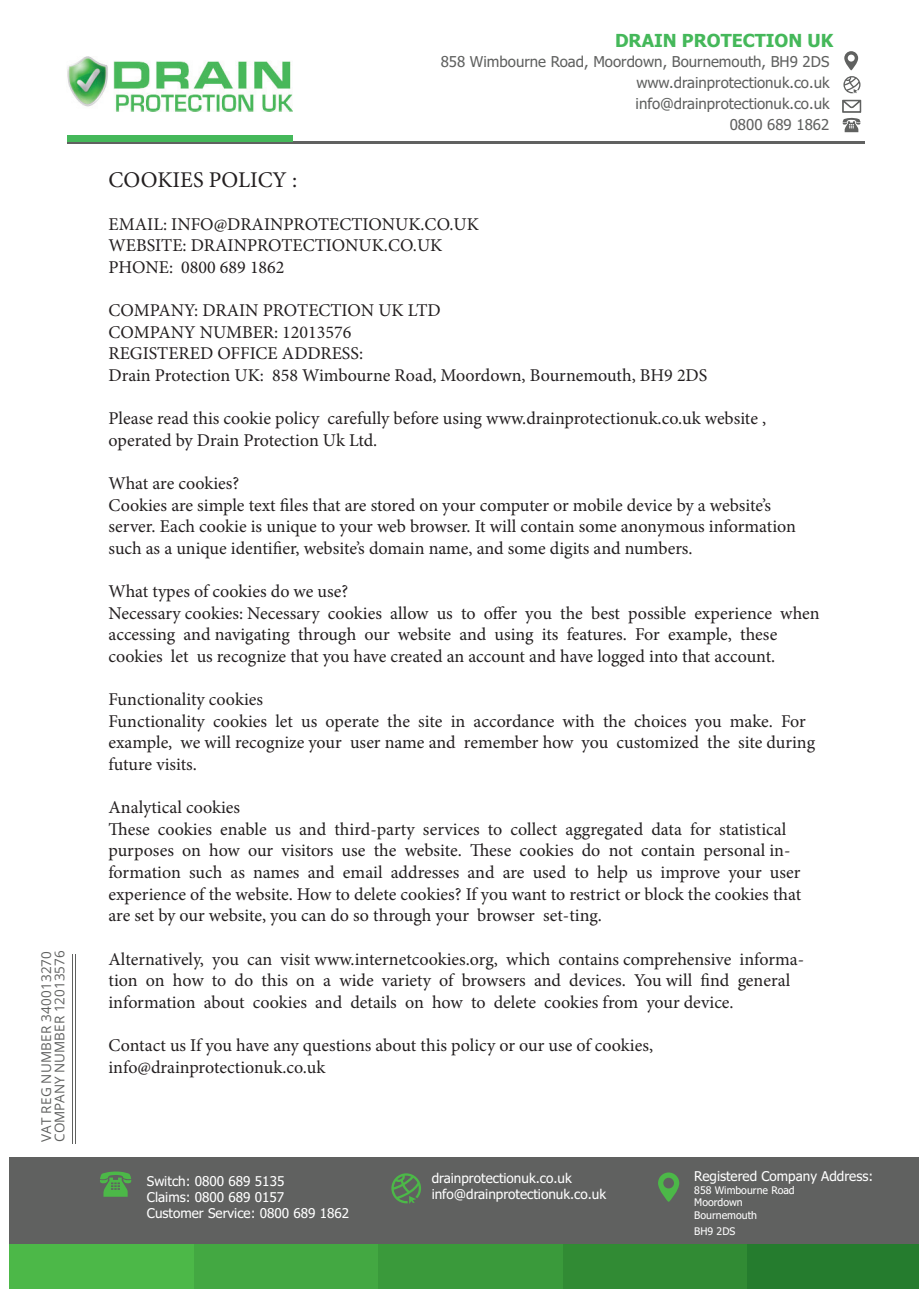
<style>
.page{position:relative;width:919px;height:1289px;background:#fff}
.page>*{position:absolute;margin:0;border:0;box-sizing:border-box;transform-origin:0 0}
.t1{font:22.5px "Minion Pro";color:#231f20}
.t2{font:18px/21.6px "Minion Pro";color:#231f20}
.t3{font:700 18px "Tahoma";color:#45b85a}
.t4{font:15px/21px "Tahoma";color:#606160;text-align:right}
.t5{font:13.5px/16.2px "Tahoma";color:#fff}
.t6{font:13.5px/13.5px "Open Sans";color:#606160}
.t7{font:10.5px/12.6px "Tahoma";color:#fff}
</style>
<div class="page">
<div style="left:10px;top:1156px;width:908px;height:93px;background:#606160"></div>
<div style="left:746px;top:1244px;width:172px;height:44px;background:#257c2e"></div>
<div style="left:562px;top:1244px;width:184px;height:44px;background:#318b34"></div>
<div style="left:378px;top:1244px;width:184px;height:44px;background:#3a9a3b"></div>
<div style="left:194px;top:1244px;width:184px;height:44px;background:#43a842"></div>
<div style="left:10px;top:1244px;width:184px;height:44px;background:#4cb848"></div>
<svg style="left:658px;top:1172px;width:21px;height:29px"></svg>
<svg style="left:391px;top:1173px;width:30px;height:30px"></svg>
<svg style="left:100px;top:1171px;width:31px;height:25px"></svg>
<hr style="left:67px;top:142px;width:797px;height:2px;background:#606160">
<div style="left:67px;top:136px;width:225px;height:6px;background:#45b85a"></div>
<svg style="left:844px;top:51px;width:14px;height:19px"></svg>
<svg style="left:843px;top:76px;width:17px;height:18px"></svg>
<hr style="left:72px;top:954px;width:1px;height:189px;background:#606160">
<hr style="left:75px;top:954px;width:1px;height:189px;background:#606160">
<svg style="left:842px;top:100px;width:19px;height:32px"></svg>
<img style="left:67px;top:57px;width:226px;height:54px">
<p class="t6" style="left:39px;top:1141px;width:193px;rotate:-90deg">VAT REG NUMBER 340013270<br>COMPANY NUMBER 12013576</p>
<p class="t3" style="left:615px;top:28px;width:220px">DRAIN PROTECTION UK</p>
<p class="t4" style="left:440px;top:51px;width:390px">858 Wimbourne Road, Moordown, Bournemouth, BH9 2DS www.drainprotectionuk.co.uk info@drainprotectionuk.co.uk<br>0800 689 1862</p>
<p class="t1" style="left:108px;top:164px;width:190px">COOKIES POLICY :</p>
<p class="t2" style="left:108px;top:213px;width:372px">EMAIL: INFO@DRAINPROTECTIONUK.CO.UK<br>WEBSITE: DRAINPROTECTIONUK.CO.UK<br>PHONE: 0800 689 1862</p>
<p class="t2" style="left:108px;top:300px;width:600px">COMPANY: DRAIN PROTECTION UK LTD<br>COMPANY NUMBER: 12013576<br>REGISTERED OFFICE ADDRESS:<br>Drain Protection UK: 858 Wimbourne Road, Moordown, Bournemouth, BH9 2DS</p>
<p class="t2" style="left:108px;top:408px;width:659px">Please read this cookie policy carefully before using www.drainprotectionuk.co.uk website , operated by Drain Protection Uk Ltd.</p>
<p class="t2" style="left:108px;top:472px;width:689px">What are cookies?<br>Cookies are simple text files that are stored on your computer or mobile device by a website’s server. Each cookie is unique to your web browser. It will contain some anonymous information such as a unique identifier, website’s domain name, and some digits and numbers.</p>
<p class="t2" style="left:108px;top:580px;width:712px">What types of cookies do we use?<br>Necessary cookies: Necessary cookies allow us to offer you the best possible experience when accessing and navigating through our website and using its features. For example, these cookies let us recognize that you have created an account and have logged into that account.</p>
<p class="t2" style="left:108px;top:688px;width:708px">Functionality cookies<br>Functionality cookies let us operate the site in accordance with the choices you make. For example, we will recognize your user name and remember how you customized the site during future visits.</p>
<p class="t2" style="left:108px;top:796px;width:694px">Analytical cookies<br>These cookies enable us and third-party services to collect aggregated data for statistical purposes on how our visitors use the website. These cookies do not contain personal in&shy;formation such as names and email addresses and are used to help us improve your user experience of the website. How to delete cookies? If you want to restrict or block the cookies that are set by our website, you can do so through your browser set-ting.</p>
<p class="t2" style="left:108px;top:948px;width:697px">Alternatively, you can visit www.internetcookies.org, which contains comprehensive informa&shy;tion on how to do this on a wide variety of browsers and devices. You will find general information about cookies and details on how to delete cookies from your device.</p>
<p class="t2" style="left:108px;top:1034px;width:546px">Contact us If you have any questions about this policy or our use of cookies, info@drainprotectionuk.co.uk</p>
<p class="t5" style="left:147px;top:1172px;width:204px">Switch: 0800 689 5135<br>Claims: 0800 689 0157<br>Customer Service: 0800 689 1862</p>
<p class="t5" style="left:431px;top:1168px;width:176px">drainprotectionuk.co.uk info@drainprotectionuk.co.uk</p>
<p class="t5" style="left:694px;top:1167px;width:180px">Registered Company Address:</p>
<p class="t7" style="left:694px;top:1182px;width:102px">858 Wimbourne Road<br>Moordown<br>Bournemouth</p>
<p class="t7" style="left:694px;top:1224px;width:43px">BH9 2DS</p>
</div>
